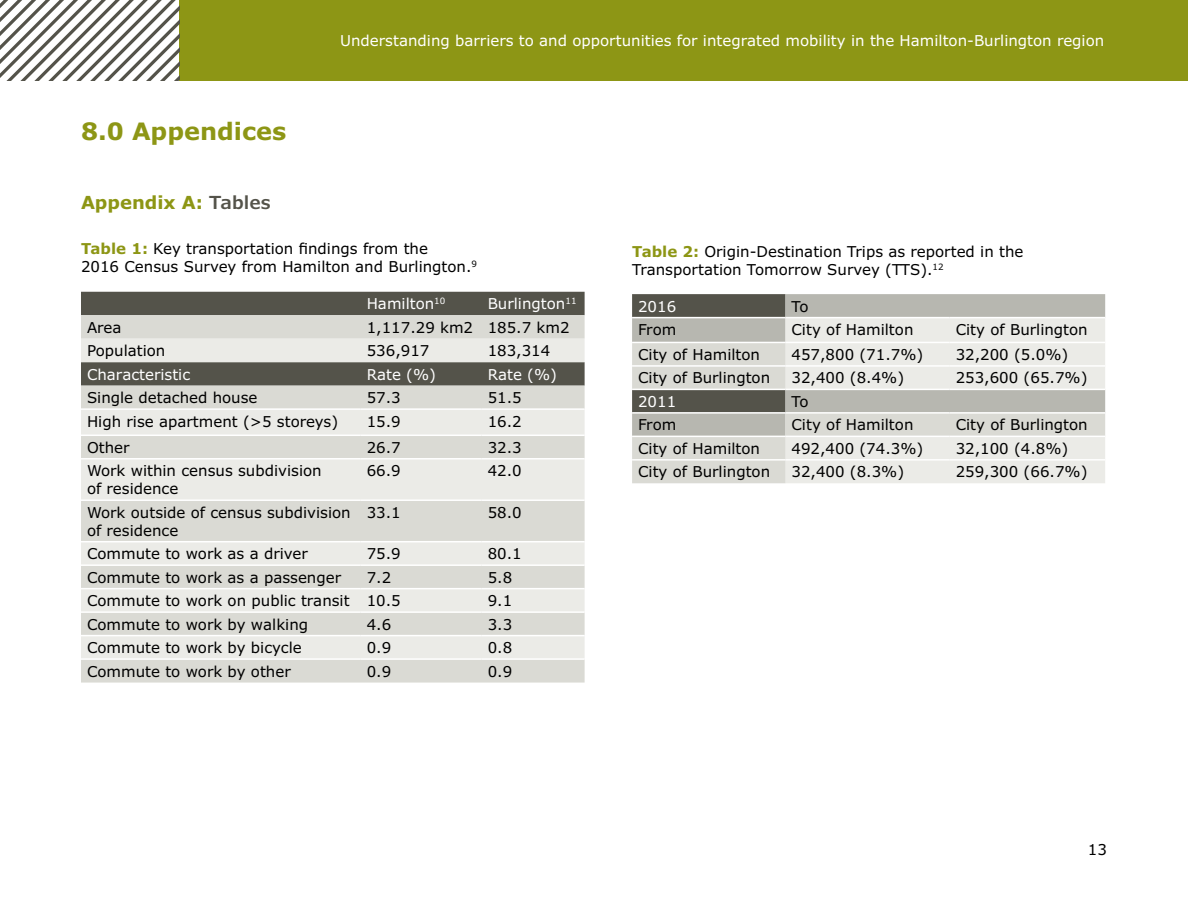
<style>
.page{position:relative;width:1188px;height:918px;background:#fff}
.page>*{position:absolute;margin:0;border:0;box-sizing:border-box;transform-origin:0 0}
.t1{font:700 24px "Verdana Pro";color:#8d9615}
.t2{font:700 18px "Verdana Pro";color:#8d9615}
.t3{font:15px/18px "Verdana Pro";color:#000}
.t4{font:15px "Verdana Pro";color:#fff}
.s1{font-weight:600;color:#54534a}
.s2{font-weight:700;color:#8d9615}
</style>
<div class="page">
<div style="left:179px;top:0;width:1009px;height:81px;background:#8d9615"></div>
<svg style="left:0;top:0;width:179px;height:81px"></svg>
<div style="left:81px;top:292px;width:504px;height:23px;background:#54534a"></div>
<div style="left:81px;top:315px;width:504px;height:368px;background:#dadad4"></div>
<svg style="left:81px;top:339px;width:504px;height:319px;background:#d8d8d3"></svg>
<hr style="left:81px;top:408px;width:280px;height:2px;background:#fff">
<hr style="left:361px;top:408px;width:121px;height:2px;background:#fff">
<hr style="left:482px;top:408px;width:103px;height:2px;background:#fff">
<hr style="left:81px;top:435px;width:280px;height:1px;background:#fff">
<hr style="left:361px;top:435px;width:121px;height:1px;background:#fff">
<hr style="left:482px;top:435px;width:103px;height:1px;background:#fff">
<hr style="left:81px;top:458px;width:280px;height:2px;background:#fff">
<hr style="left:361px;top:458px;width:121px;height:2px;background:#fff">
<hr style="left:482px;top:458px;width:103px;height:2px;background:#fff">
<hr style="left:81px;top:499px;width:280px;height:2px;background:#fff">
<hr style="left:361px;top:499px;width:121px;height:2px;background:#fff">
<hr style="left:482px;top:499px;width:103px;height:2px;background:#fff">
<hr style="left:81px;top:541px;width:280px;height:1px;background:#fff">
<hr style="left:361px;top:541px;width:121px;height:1px;background:#fff">
<hr style="left:482px;top:541px;width:103px;height:1px;background:#fff">
<hr style="left:81px;top:564px;width:280px;height:2px;background:#fff">
<hr style="left:361px;top:564px;width:121px;height:2px;background:#fff">
<hr style="left:482px;top:564px;width:103px;height:2px;background:#fff">
<hr style="left:81px;top:588px;width:280px;height:1px;background:#fff">
<hr style="left:361px;top:588px;width:121px;height:1px;background:#fff">
<hr style="left:482px;top:588px;width:103px;height:1px;background:#fff">
<hr style="left:81px;top:611px;width:280px;height:2px;background:#fff">
<hr style="left:361px;top:611px;width:121px;height:2px;background:#fff">
<hr style="left:482px;top:611px;width:103px;height:2px;background:#fff">
<hr style="left:81px;top:635px;width:280px;height:1px;background:#fff">
<hr style="left:361px;top:635px;width:121px;height:1px;background:#fff">
<hr style="left:482px;top:635px;width:103px;height:1px;background:#fff">
<hr style="left:81px;top:658px;width:280px;height:2px;background:#fff">
<hr style="left:361px;top:658px;width:121px;height:2px;background:#fff">
<hr style="left:482px;top:658px;width:103px;height:2px;background:#fff">
<svg style="left:632px;top:294px;width:473px;height:48px;background:#a0a098"></svg>
<div style="left:786px;top:318px;width:319px;height:24px;background:#ebebe7"></div>
<svg style="left:632px;top:343px;width:473px;height:140px;background:#d4d4cf"></svg>
<hr style="left:632px;top:365px;width:154px;height:2px;background:#fff">
<hr style="left:786px;top:365px;width:164px;height:2px;background:#fff">
<hr style="left:950px;top:365px;width:155px;height:2px;background:#fff">
<hr style="left:632px;top:389px;width:154px;height:1px;background:#fff">
<hr style="left:786px;top:389px;width:164px;height:1px;background:#fff">
<hr style="left:950px;top:389px;width:155px;height:1px;background:#fff">
<hr style="left:632px;top:412px;width:154px;height:2px;background:#fff">
<hr style="left:786px;top:412px;width:164px;height:2px;background:#fff">
<hr style="left:950px;top:412px;width:155px;height:2px;background:#fff">
<hr style="left:632px;top:436px;width:154px;height:1px;background:#fff">
<hr style="left:786px;top:436px;width:164px;height:1px;background:#fff">
<hr style="left:950px;top:436px;width:155px;height:1px;background:#fff">
<hr style="left:632px;top:459px;width:154px;height:2px;background:#fff">
<hr style="left:786px;top:459px;width:164px;height:2px;background:#fff">
<hr style="left:950px;top:459px;width:155px;height:2px;background:#fff">
<hr style="left:632px;top:317px;width:154px;height:1px;background:#fff">
<hr style="left:786px;top:317px;width:164px;height:1px;background:#fff">
<hr style="left:950px;top:317px;width:155px;height:1px;background:#fff">
<h1 class="t1" style="left:81px;top:116px;width:207px">8.0 Appendices</h1>
<p class="t4" style="left:340px;top:31px;width:766px">Understanding barriers to and opportunities for integrated mobility in the Hamilton-Burlington region</p>
<p class="t2" style="left:81px;top:191px;width:191px">Appendix A: <span class="s1">Tables</span></p>
<p class="t3" style="left:81px;top:240px;width:398px"><span class="s2">Table 1:</span> Key transportation findings from the<br>2016 Census Survey from Hamilton and Burlington.<sup>9</sup></p>
<p class="t4" style="left:367px;top:294px;width:80px">Hamilton<sup>10</sup></p>
<p class="t4" style="left:488px;top:294px;width:90px">Burlington<sup>11</sup></p>
<p class="t3" style="left:87px;top:318px;width:36px">Area</p>
<p class="t3" style="left:367px;top:318px;width:204px">1,117.29 km2 185.7 km2</p>
<p class="t3" style="left:87px;top:342px;width:80px">Population</p>
<p class="t3" style="left:367px;top:342px;width:64px">536,917</p>
<p class="t3" style="left:488px;top:342px;width:64px">183,314</p>
<p class="t4" style="left:87px;top:365px;width:105px">Characteristic</p>
<p class="t4" style="left:367px;top:365px;width:71px">Rate (%)</p>
<p class="t4" style="left:488px;top:365px;width:71px">Rate (%)</p>
<p class="t3" style="left:87px;top:389px;width:172px">Single detached house</p>
<p class="t3" style="left:367px;top:389px;width:36px">57.3</p>
<p class="t3" style="left:488px;top:389px;width:36px">51.5</p>
<p class="t3" style="left:87px;top:412px;width:253px">High rise apartment (&gt;5 storeys)</p>
<p class="t3" style="left:367px;top:412px;width:36px">15.9</p>
<p class="t3" style="left:488px;top:412px;width:36px">16.2</p>
<p class="t3" style="left:87px;top:439px;width:44px">Other</p>
<p class="t3" style="left:367px;top:439px;width:36px">26.7</p>
<p class="t3" style="left:488px;top:439px;width:36px">32.3</p>
<p class="t3" style="left:87px;top:462px;width:236px">Work within census subdivision of residence</p>
<p class="t3" style="left:367px;top:462px;width:36px">66.9</p>
<p class="t3" style="left:488px;top:462px;width:36px">42.0</p>
<p class="t3" style="left:87px;top:503px;width:265px">Work outside of census subdivision of residence</p>
<p class="t3" style="left:367px;top:503px;width:36px">33.1</p>
<p class="t3" style="left:488px;top:503px;width:36px">58.0</p>
<p class="t3" style="left:87px;top:545px;width:222px">Commute to work as a driver</p>
<p class="t3" style="left:367px;top:545px;width:36px">75.9</p>
<p class="t3" style="left:488px;top:545px;width:36px">80.1</p>
<p class="t3" style="left:87px;top:568px;width:256px">Commute to work as a passenger</p>
<p class="t3" style="left:367px;top:568px;width:26px">7.2</p>
<p class="t3" style="left:488px;top:568px;width:26px">5.8</p>
<p class="t3" style="left:87px;top:592px;width:315px">Commute to work on public transit 10.5</p>
<p class="t3" style="left:488px;top:592px;width:26px">9.1</p>
<p class="t3" style="left:87px;top:615px;width:223px">Commute to work by walking</p>
<p class="t3" style="left:367px;top:615px;width:26px">4.6</p>
<p class="t3" style="left:488px;top:615px;width:26px">3.3</p>
<p class="t3" style="left:87px;top:639px;width:216px">Commute to work by bicycle</p>
<p class="t3" style="left:367px;top:639px;width:26px">0.9</p>
<p class="t3" style="left:488px;top:639px;width:26px">0.8</p>
<p class="t3" style="left:87px;top:662px;width:205px">Commute to work by other</p>
<p class="t3" style="left:367px;top:662px;width:26px">0.9</p>
<p class="t3" style="left:488px;top:662px;width:26px">0.9</p>
<p class="t3" style="left:632px;top:242px;width:393px"><span class="s2">Table 2:</span> Origin-Destination Trips as reported in the<br>Transportation Tomorrow Survey (TTS).<sup>12</sup></p>
<p class="t4" style="left:638px;top:297px;width:40px">2016</p>
<p class="t3" style="left:792px;top:297px;width:19px">To</p>
<p class="t3" style="left:638px;top:321px;width:40px">From</p>
<p class="t3" style="left:792px;top:321px;width:123px">City of Hamilton</p>
<p class="t3" style="left:956px;top:321px;width:134px">City of Burlington</p>
<p class="t3" style="left:638px;top:346px;width:123px">City of Hamilton</p>
<p class="t3" style="left:792px;top:346px;width:133px">457,800 (71.7%)</p>
<p class="t3" style="left:956px;top:346px;width:114px">32,200 (5.0%)</p>
<p class="t3" style="left:638px;top:369px;width:134px">City of Burlington</p>
<p class="t3" style="left:792px;top:369px;width:114px">32,400 (8.4%)</p>
<p class="t3" style="left:956px;top:369px;width:133px">253,600 (65.7%)</p>
<p class="t4" style="left:638px;top:392px;width:40px">2011</p>
<p class="t3" style="left:792px;top:393px;width:19px">To</p>
<p class="t3" style="left:638px;top:416px;width:40px">From</p>
<p class="t3" style="left:792px;top:416px;width:123px">City of Hamilton</p>
<p class="t3" style="left:956px;top:416px;width:134px">City of Burlington</p>
<p class="t3" style="left:638px;top:440px;width:123px">City of Hamilton</p>
<p class="t3" style="left:792px;top:440px;width:133px">492,400 (74.3%)</p>
<p class="t3" style="left:956px;top:440px;width:114px">32,100 (4.8%)</p>
<p class="t3" style="left:638px;top:463px;width:134px">City of Burlington</p>
<p class="t3" style="left:792px;top:463px;width:114px">32,400 (8.3%)</p>
<p class="t3" style="left:956px;top:463px;width:133px">259,300 (66.7%)</p>
<p class="t3" style="left:1088px;top:841px;width:21px">13</p>
</div>
